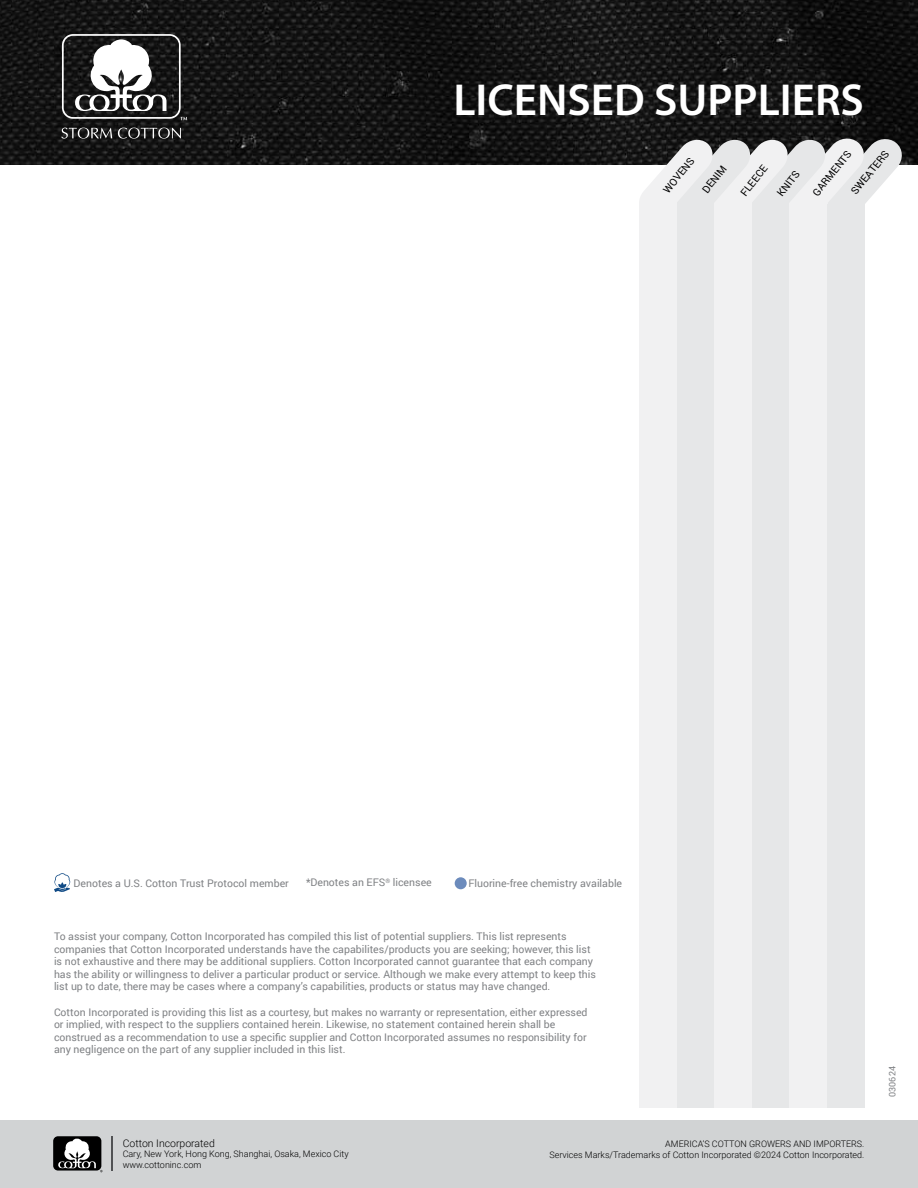
<style>
.page{position:relative;width:918px;height:1188px;background:#fff}
.page>*{position:absolute;margin:0;border:0;box-sizing:border-box;transform-origin:0 0}
.t1{font:600 45px "Myriad Pro";color:#fff}
.t2{font:10.5px/12.6px "Roboto";color:#808285}
.t3{font:300 10.5px "Roboto";color:#000}
.t4{font:10.35px "Roboto";color:#000}
.t5{font:300 9px/10.8px "Roboto";color:#000}
.t6{font:9px "Roboto";color:#808285}
.t7{font:6.15px "Roboto";color:#808285}
</style>
<div class="page">
<img style="left:0;top:0;width:918px;height:165px">
<svg style="left:62px;top:34px;width:125px;height:86px"></svg>
<svg style="left:62px;top:128px;width:50px;height:11px"></svg>
<svg style="left:118px;top:128px;width:63px;height:11px"></svg>
<div style="left:827px;top:204px;width:38px;height:903px;background:#e6e7e8"></div>
<div style="left:788px;top:203px;width:39px;height:904px;background:#f1f1f2"></div>
<div style="left:752px;top:203px;width:37px;height:904px;background:#e6e7e8"></div>
<div style="left:714px;top:203px;width:38px;height:904px;background:#f1f1f2"></div>
<div style="left:676px;top:203px;width:38px;height:904px;background:#e6e7e8"></div>
<svg style="left:637px;top:136px;width:267px;height:85px"></svg>
<div style="left:639px;top:203px;width:37px;height:904px;background:#f1f1f2"></div>
<div style="left:0;top:1120px;width:918px;height:68px;background:#d1d3d4"></div>
<hr style="left:111px;top:1136px;width:2px;height:35px;background:#515254">
<div style="left:53px;top:1136px;width:48px;height:35px;background:#000;border-radius:5px"></div>
<svg style="left:58px;top:1138px;width:45px;height:34px"></svg>
<div style="left:455px;top:877px;width:12px;height:12px;background:#6c8bbc;border-radius:50%"></div>
<svg style="left:54px;top:873px;width:16px;height:19px"></svg>
<h1 class="t1" style="left:453px;top:71px;width:412px">LICENSED SUPPLIERS</h1>
<p class="t4" style="left:660px;top:187px;width:43px;rotate:-51deg">WOVENS</p>
<p class="t4" style="left:699px;top:187px;width:33px;rotate:-51deg">DENIM</p>
<p class="t4" style="left:737px;top:190px;width:37px;rotate:-51deg">FLEECE</p>
<p class="t4" style="left:774px;top:190px;width:30px;rotate:-51deg">KNITS</p>
<p class="t4" style="left:809px;top:190px;width:56px;rotate:-51deg">GARMENTS</p>
<p class="t4" style="left:848px;top:188px;width:55px;rotate:-51deg">SWEATERS</p>
<p class="t2" style="left:74px;top:877px;width:217px">Denotes a U.S. Cotton Trust Protocol member</p>
<p class="t2" style="left:393px;top:876px;width:40px">licensee</p>
<p class="t7" style="left:385px;top:876px;width:6px">®</p>
<p class="t2" style="left:306px;top:876px;width:81px">*Denotes an EFS</p>
<p class="t2" style="left:468px;top:877px;width:155px">Fluorine-free chemistry available</p>
<p class="t2" style="left:54px;top:930px;width:544px">To assist your company, Cotton Incorporated has compiled this list of potential suppliers. This list represents companies that Cotton Incorporated understands have the capabilites/products you are seeking; however, this list is not exhaustive and there may be additional suppliers. Cotton Incorporated cannot guarantee that each company has the ability or willingness to deliver a particular product or service. Although we make every attempt to keep this list up to date, there may be cases where a company’s capabilities, products or status may have changed.</p>
<p class="t2" style="left:54px;top:1005px;width:535px">Cotton Incorporated is providing this list as a courtesy, but makes no warranty or representation, either expressed or implied, with respect to the suppliers contained herein. Likewise, no statement contained herein shall be construed as a recommendation to use a specific supplier and Cotton Incorporated assumes no responsibility for any negligence on the part of any supplier included in this list.</p>
<p class="t6" style="left:886px;top:1097px;width:32px;rotate:-90deg">030624</p>
<p class="t3" style="left:123px;top:1135px;width:94px">Cotton Incorporated</p>
<p class="t5" style="left:123px;top:1148px;width:228px">Cary, New York, Hong Kong, Shanghai, Osaka, Mexico City www.cottoninc.com</p>
<p class="t5" style="left:550px;top:1138px;width:316px;text-align:right">AMERICA’S COTTON GROWERS AND IMPORTERS.<br>Services Marks/Trademarks of Cotton Incorporated ©2024 Cotton Incorporated.</p>
</div>
